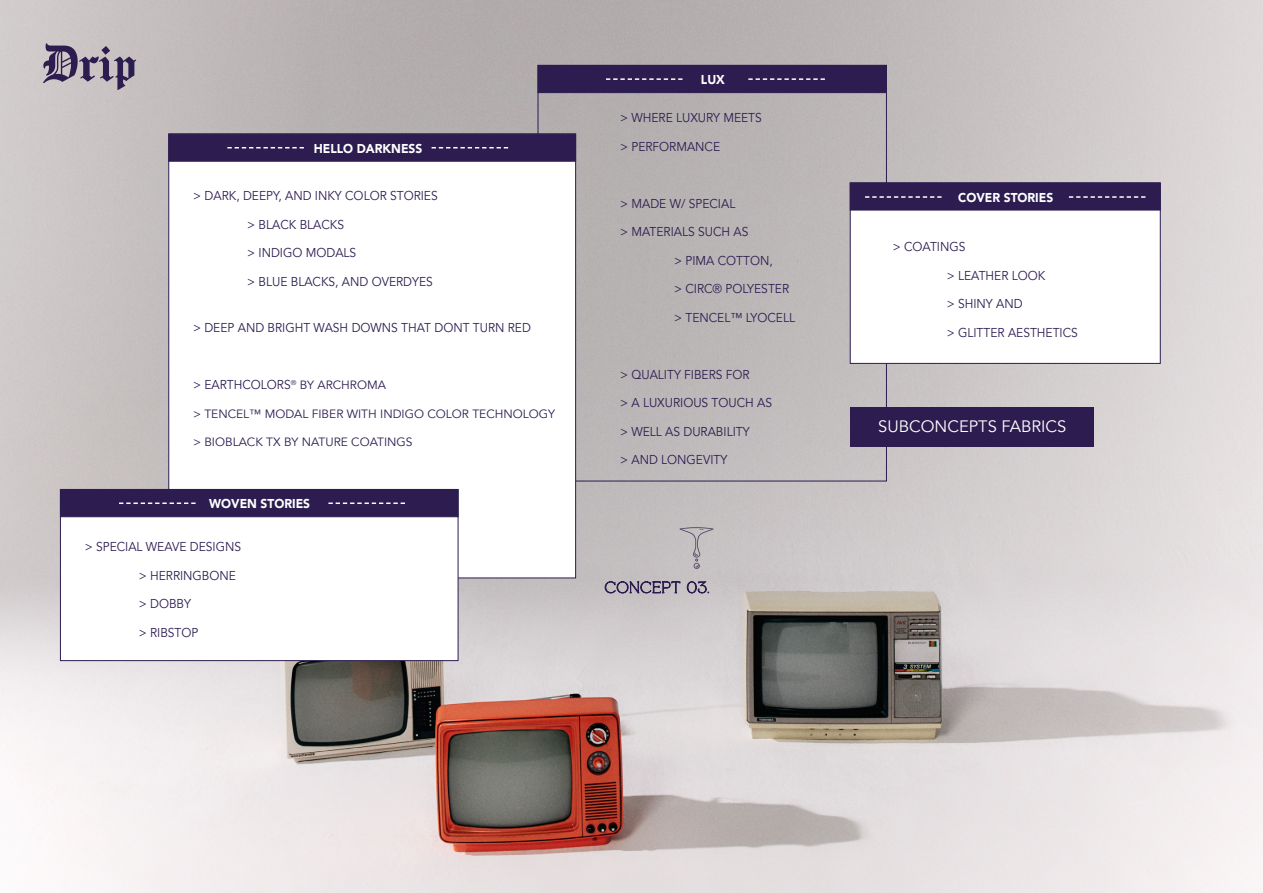
<style>
.page{position:relative;width:1263px;height:893px;background:#fff}
.page>*{position:absolute;margin:0;border:0;box-sizing:border-box;transform-origin:0 0}
.t1{font:16.5px "Avenir";color:#fff}
.t2{font:12.9px "Avenir";color:#2c1c50;scale:.93 1}
.t3{font:900 12.9px "Avenir";color:#fff;scale:.93 1}
.t4{font:12px "Avenir";color:#2c1c50}
.s1{font-size:12px}
</style>
<div class="page">
<img style="left:0;top:0;width:1263px;height:893px">
<div style="left:169px;top:134px;width:407px;height:444px;background:#fff;border:1px solid #2c1c50"></div>
<div style="left:60px;top:489px;width:398px;height:172px;background:#fff;border:1px solid #2c1c50"></div>
<div style="left:60px;top:489px;width:398px;height:28px;background:#2c1c50;border:1px solid #2c1c50"></div>
<div style="left:169px;top:134px;width:407px;height:27px;background:#2c1c50"></div>
<div style="left:538px;top:65px;width:349px;height:28px;background:#2c1c50"></div>
<svg style="left:119px;top:502px;width:77px;height:2px"></svg>
<svg style="left:227px;top:147px;width:77px;height:1px"></svg>
<svg style="left:606px;top:78px;width:76px;height:2px"></svg>
<svg style="left:432px;top:147px;width:76px;height:1px"></svg>
<svg style="left:748px;top:78px;width:77px;height:2px"></svg>
<svg style="left:328px;top:502px;width:77px;height:2px"></svg>
<div style="left:850px;top:183px;width:310px;height:181px;background:#fff;border:1px solid #2c1c50"></div>
<div style="left:850px;top:183px;width:310px;height:27px;background:#2c1c50"></div>
<svg style="left:865px;top:196px;width:76px;height:2px"></svg>
<svg style="left:1069px;top:196px;width:76px;height:2px"></svg>
<div style="left:850px;top:407px;width:244px;height:39px;background:#2c1c50"></div>
<svg style="left:43px;top:43px;width:93px;height:47px"></svg>
<img style="left:676px;top:527px;width:41px;height:42px">
<svg style="left:604px;top:565px;width:105px;height:29px"></svg>
<p class="t3" style="left:314px;top:137px;width:118px">HELLO DARKNESS</p>
<p class="t3" style="left:701px;top:69px;width:27px">LUX</p>
<p class="t2" style="left:620px;top:110px;width:154px">&gt; WHERE LUXURY MEETS</p>
<p class="t2" style="left:620px;top:138px;width:109px">&gt; PERFORMANCE</p>
<p class="t2" style="left:193px;top:188px;width:264px">&gt; DARK, DEEPY, AND INKY COLOR STORIES</p>
<p class="t3" style="left:958px;top:186px;width:104px">COVER STORIES</p>
<p class="t2" style="left:247px;top:217px;width:106px">&gt; BLACK BLACKS</p>
<p class="t2" style="left:247px;top:245px;width:119px">&gt; INDIGO MODALS</p>
<p class="t2" style="left:247px;top:274px;width:201px">&gt; BLUE BLACKS, AND OVERDYES</p>
<p class="t2" style="left:620px;top:195px;width:125px">&gt; MADE W/ SPECIAL</p>
<p class="t2" style="left:620px;top:224px;width:139px">&gt; MATERIALS SUCH AS</p>
<p class="t2" style="left:674px;top:252px;width:107px">&gt; PIMA COTTON,</p>
<p class="t2" style="left:674px;top:281px;width:125px">&gt; CIRC® POLYESTER</p>
<p class="t2" style="left:674px;top:309px;width:131px">&gt; TENCEL™ LYOCELL</p>
<p class="t2" style="left:893px;top:239px;width:80px">&gt; COATINGS</p>
<p class="t2" style="left:947px;top:268px;width:107px">&gt; LEATHER LOOK</p>
<p class="t2" style="left:947px;top:296px;width:83px">&gt; SHINY AND</p>
<p class="t2" style="left:947px;top:325px;width:142px">&gt; GLITTER AESTHETICS</p>
<p class="t2" style="left:193px;top:320px;width:365px">&gt; DEEP AND BRIGHT WASH DOWNS THAT DONT TURN RED</p>
<p class="t2" style="left:193px;top:377px;width:209px">&gt; EARTHCOLORS<sup>®</sup> <span class="s1">BY ARCHROMA</span></p>
<p class="t4" style="left:193px;top:406px;width:363px">&gt; TENCEL™ MODAL FIBER WITH INDIGO COLOR TECHNOLOGY</p>
<p class="t4" style="left:193px;top:435px;width:221px">&gt; BIOBLACK TX BY NATURE COATINGS</p>
<p class="t3" style="left:209px;top:493px;width:110px">WOVEN STORIES</p>
<p class="t2" style="left:85px;top:539px;width:169px">&gt; SPECIAL WEAVE DESIGNS</p>
<p class="t2" style="left:139px;top:568px;width:106px">&gt; HERRINGBONE</p>
<p class="t2" style="left:139px;top:596px;width:58px">&gt; DOBBY</p>
<p class="t2" style="left:139px;top:625px;width:66px">&gt; RIBSTOP</p>
<p class="t2" style="left:620px;top:366px;width:141px">&gt; QUALITY FIBERS FOR</p>
<p class="t2" style="left:620px;top:395px;width:165px">&gt; A LUXURIOUS TOUCH AS</p>
<p class="t2" style="left:620px;top:423px;width:141px">&gt; WELL AS DURABILITY</p>
<p class="t2" style="left:620px;top:452px;width:117px">&gt; AND LONGEVITY</p>
<p class="t1" style="left:878px;top:417px;width:190px">SUBCONCEPTS FABRICS</p>
</div>
